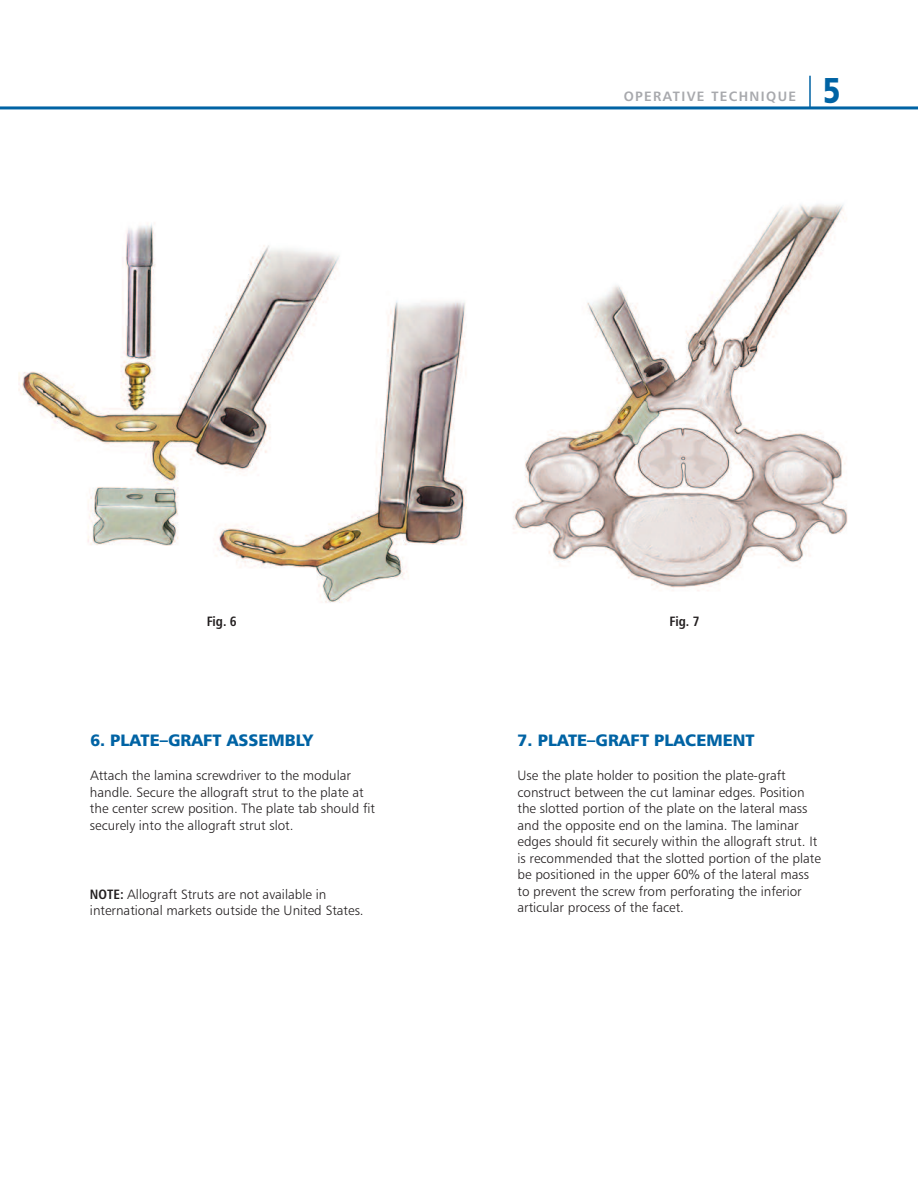
<style>
.page{position:relative;width:918px;height:1188px;background:#fff}
.page>*{position:absolute;margin:0;border:0;box-sizing:border-box;transform-origin:0 0}
.t1{font:36px "Humanist 777 BT Black B";color:#0063a4;scale:.8 1}
.t2{font:16.5px "Humanist 777 BT Black B";color:#0063a4}
.t3{font:13.5px/16.5px "Humanist 777 BT Light B";color:#231f20}
.t4{font:13.5px "Humanist 777 BT Bold B";letter-spacing:.1em;color:#a8a9ad}
.t5{font:13.5px "Humanist 777 BT Bold Condensed B";letter-spacing:-.01em;color:#231f20}
.s1{font-family:"Humanist 777 BT Bold Condensed B"}
</style>
<div class="page">
<img style="left:18px;top:204px;width:830px;height:399px">
<hr style="left:0;top:106px;width:918px;height:3px;background:#0063a4">
<hr style="left:809px;top:76px;width:2px;height:32px;background:#0063a4">
<p class="t4" style="left:624px;top:91px;width:174px">OPERATIVE TECHNIQUE</p>
<h1 class="t1" style="left:823px;top:76px;width:24px">5</h1>
<p class="t5" style="left:207px;top:616px;width:32px">Fig. 6</p>
<p class="t2" style="left:90px;top:734px;width:225px">6. PLATE–GRAFT ASSEMBLY</p>
<p class="t3" style="left:90px;top:769px;width:286px">Attach the lamina screwdriver to the modular handle. Secure the allograft strut to the plate at the center screw position. The plate tab should fit securely into the allograft strut slot.</p>
<p class="t3" style="left:90px;top:887px;width:275px"><span class="s1">NOTE:</span> Allograft Struts are not available in international markets outside the United States.</p>
<p class="t5" style="left:670px;top:616px;width:32px">Fig. 7</p>
<p class="t2" style="left:518px;top:734px;width:239px">7. PLATE–GRAFT PLACEMENT</p>
<p class="t3" style="left:518px;top:769px;width:305px">Use the plate holder to position the plate-graft construct between the cut laminar edges. Position the slotted portion of the plate on the lateral mass and the opposite end on the lamina. The laminar edges should fit securely within the allograft strut. It is recommended that the slotted portion of the plate be positioned in the upper 60% of the lateral mass to prevent the screw from perforating the inferior articular process of the facet.</p>
</div>
